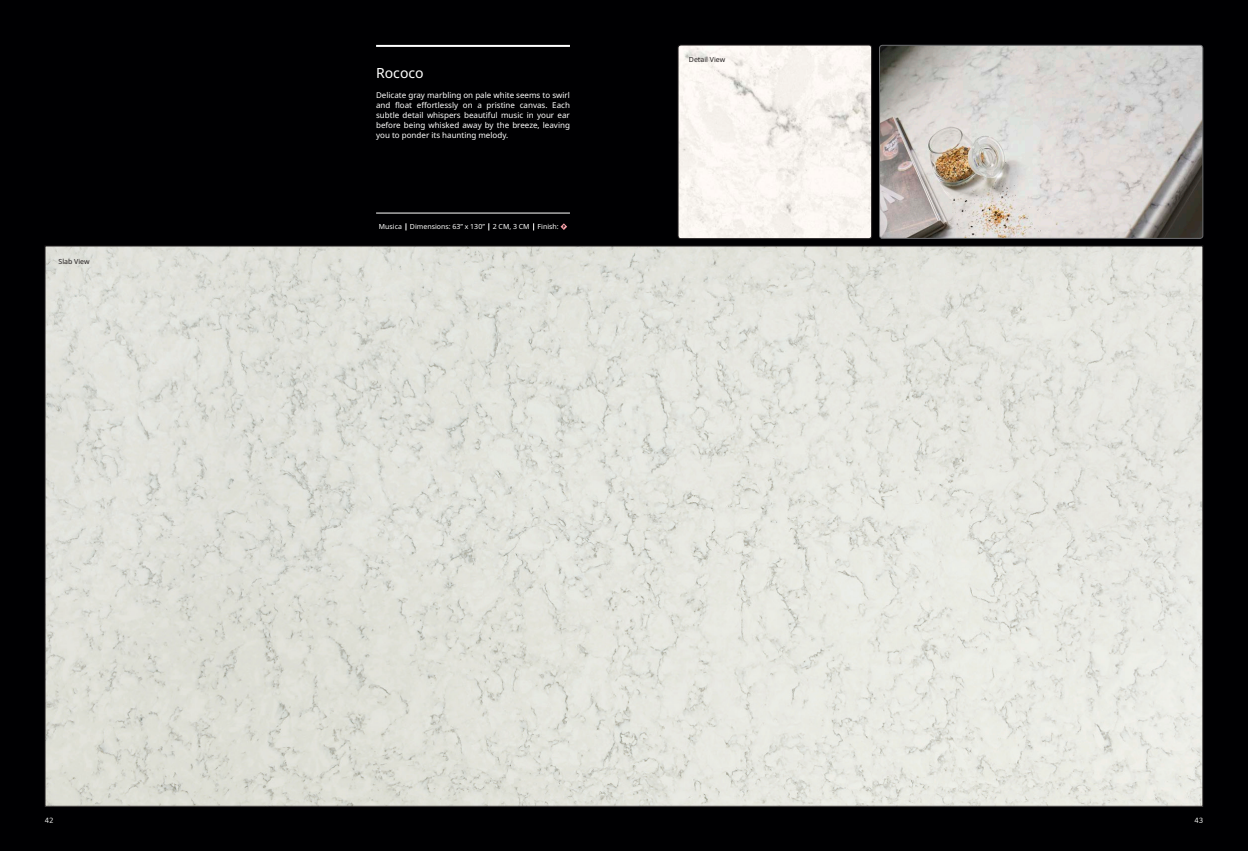
<style>
.page{position:relative;width:1248px;height:851px;background:#fff}
.page>*{position:absolute;margin:0;border:0;box-sizing:border-box;transform-origin:0 0}
.t1{font:14px "Noto Sans";color:#fff}
.t2{font:8px/10px "Noto Sans";color:#fff;text-align:justify}
.t3{font:7px "Noto Sans";color:#fff}
.t4{font:7px "Noto Sans";color:#231f20}
.t5{font:7px "LG Sm Haotf R";color:#fff}
</style>
<div class="page">
<div style="left:0;top:0;width:1247px;height:850px;background:#000002"></div>
<img style="left:47px;top:248px;width:1153px;height:556px">
<hr style="left:376px;top:45px;width:194px;height:2px;background:#fff">
<svg style="left:560px;top:223px;width:7px;height:7px"></svg>
<hr style="left:376px;top:213px;width:194px;height:1px;background:#fff">
<img style="left:679px;top:45px;width:192px;height:192px">
<div style="left:677px;top:45px;width:194px;height:194px;border:1px solid #231f20;border-radius:3px"></div>
<img style="left:879px;top:45px;width:323px;height:193px">
<div style="left:879px;top:45px;width:323px;height:193px;border:1px solid #6c6d70;border-radius:3px"></div>
<p class="t4" style="left:58px;top:257px;width:33px">Slab View</p>
<p class="t1" style="left:376px;top:63px;width:49px">Rococo</p>
<p class="t2" style="left:376px;top:90px;width:195px">Delicate gray marbling on pale white seems to swirl and float effortlessly on a pristine canvas. Each subtle detail whispers beautiful music in your ear before being whisked away by the breeze, leaving you to ponder its haunting melody.</p>
<p class="t3" style="left:379px;top:222px;width:181px">Musica Dimensions: 63” x 130” 2 CM, 3 CM Finish:</p>
<p class="t4" style="left:688px;top:54px;width:38px">Detail View</p>
<p class="t5" style="left:45px;top:817px;width:10px">42</p>
<p class="t5" style="left:1194px;top:817px;width:10px">43</p>
</div>
